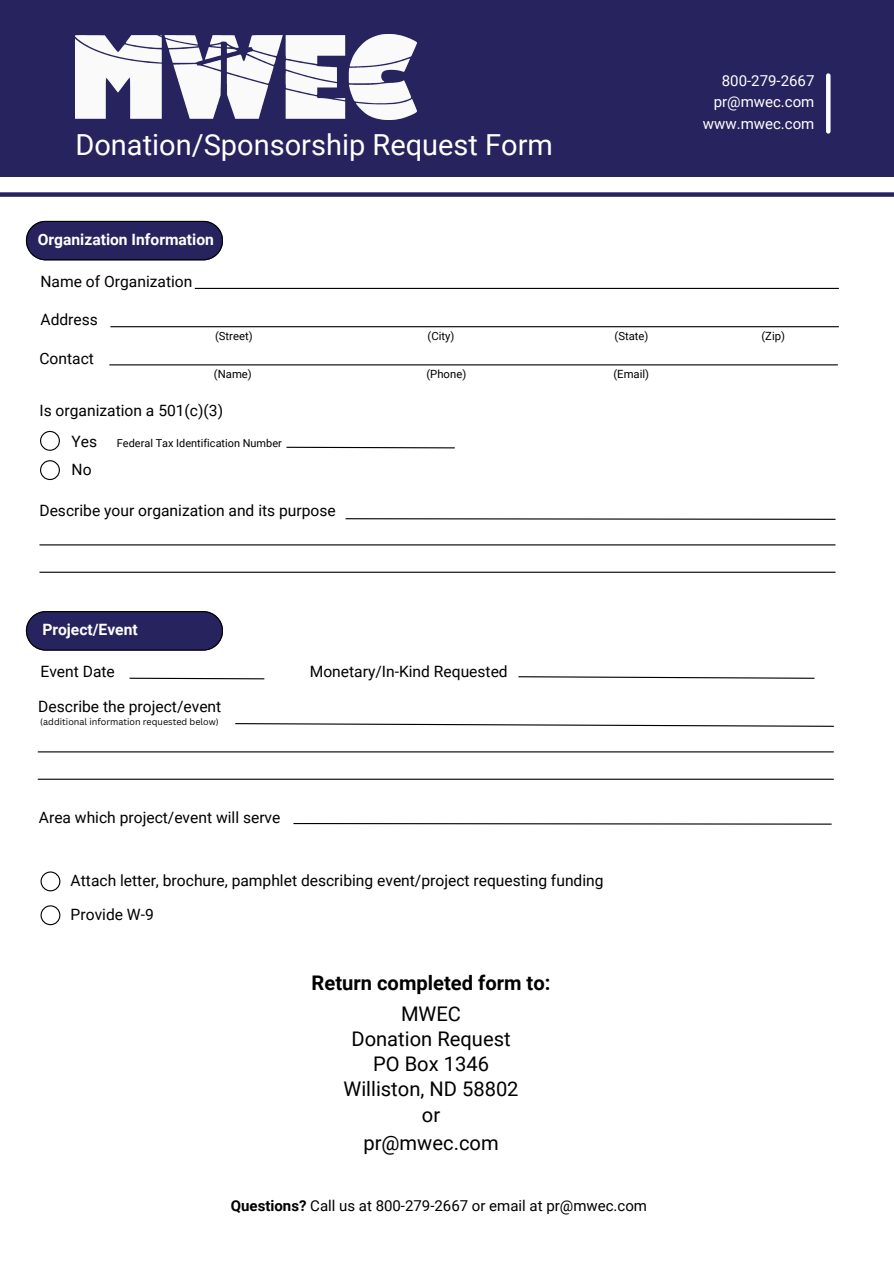
<style>
.page{position:relative;width:894px;height:1264px;background:#fff}
.page>*{position:absolute;margin:0;border:0;box-sizing:border-box;transform-origin:0 0}
.t1{font:28.95px "Roboto";color:#fff}
.t2{font:20.1px/25.3px "Roboto";color:#000;text-align:center}
.t3{font:700 20.1px/30.9px "Roboto";color:#000;text-align:center}
.t4{font:15.6px "Roboto";color:#000}
.t5{font:700 15.6px "Roboto";color:#fff}
.t6{font:15px "Roboto";color:#000}
.t7{font:15px/21.3px "Roboto";color:#fff;text-align:right}
.t8{font:11.25px "Roboto";color:#000}
.t9{font:10.95px "Roboto";color:#000}
.t10{font:9px "Canva Sans";color:#000}
.s1{font-weight:400}
.s2{font-weight:700}
</style>
<div class="page">
<div style="left:0;top:0;width:893px;height:176px;background:#27235e"></div>
<hr style="left:195px;top:288px;width:643px;height:1px;background:#000">
<svg style="left:345px;top:518px;width:491px;height:2px"></svg>
<hr style="left:39px;top:544px;width:796px;height:1px;background:#000">
<hr style="left:110px;top:326px;width:728px;height:1px;background:#000">
<div style="left:0;top:192px;width:893px;height:5px;background:#27235e"></div>
<svg style="left:26px;top:221px;width:197px;height:39px;background:#2d295f"></svg>
<svg style="left:26px;top:611px;width:197px;height:39px;background:#2d295f"></svg>
<div style="left:825px;top:75px;width:5px;height:56px;background:#fff"></div>
<img style="left:75px;top:34px;width:341px;height:86px">
<hr style="left:109px;top:364px;width:728px;height:1px;background:#000">
<svg style="left:40px;top:431px;width:20px;height:20px"></svg>
<svg style="left:40px;top:460px;width:20px;height:20px"></svg>
<svg style="left:286px;top:446px;width:169px;height:3px"></svg>
<hr style="left:39px;top:571px;width:796px;height:2px;background:#000">
<svg style="left:129px;top:677px;width:136px;height:3px"></svg>
<svg style="left:518px;top:676px;width:297px;height:3px"></svg>
<svg style="left:235px;top:723px;width:599px;height:4px"></svg>
<hr style="left:38px;top:751px;width:795px;height:1px;background:#000">
<hr style="left:38px;top:778px;width:795px;height:1px;background:#000">
<svg style="left:40px;top:871px;width:20px;height:20px"></svg>
<svg style="left:40px;top:905px;width:20px;height:20px"></svg>
<svg style="left:293px;top:823px;width:539px;height:2px"></svg>
<h5 class="t1" style="left:75px;top:128px;width:479px">Donation/Sponsorship Request Form</h5>
<p class="t5" style="left:38px;top:230px;width:177px">Organization Information</p>
<h4 class="t4" style="left:40px;top:272px;width:153px">Name of Organization</h4>
<h5 class="t4" style="left:40px;top:311px;width:59px">Address</h5>
<h5 class="t7" style="left:702px;top:70px;width:113px">800-279-2667 pr@mwec.com www.mwec.com</h5>
<h5 class="t8" style="left:215px;top:329px;width:39px">(Street)</h5>
<h5 class="t8" style="left:427px;top:329px;width:28px">(City)</h5>
<h5 class="t8" style="left:614px;top:329px;width:36px">(State)</h5>
<h4 class="t8" style="left:761px;top:329px;width:25px">(Zip)</h4>
<h4 class="t8" style="left:214px;top:367px;width:39px">(Name)</h4>
<p class="t8" style="left:426px;top:367px;width:41px">(Phone)</p>
<p class="t8" style="left:613px;top:367px;width:37px">(Email)</p>
<h4 class="t4" style="left:39px;top:401px;width:185px">Is organization a 501(c)(3)</h4>
<h3 class="t4" style="left:72px;top:432px;width:27px">Yes</h3>
<h4 class="t4" style="left:72px;top:460px;width:22px">No</h4>
<h5 class="t4" style="left:39px;top:349px;width:56px">Contact</h5>
<h4 class="t9" style="left:117px;top:436px;width:166px">Federal Tax Identification Number</h4>
<h4 class="t4" style="left:39px;top:501px;width:298px">Describe your organization and its purpose</h4>
<h1 class="t5" style="left:42px;top:621px;width:97px">Project/Event</h1>
<h4 class="t4" style="left:40px;top:662px;width:76px">Event Date</h4>
<p class="t4" style="left:310px;top:662px;width:199px">Monetary/In-Kind Requested</p>
<h4 class="t4" style="left:38px;top:697px;width:184px">Describe the project/event</h4>
<h4 class="t10" style="left:40px;top:715px;width:180px">(additional information requested below)</h4>
<h2 class="t4" style="left:39px;top:808px;width:243px">Area which project/event will serve</h2>
<h4 class="t4" style="left:71px;top:871px;width:534px">Attach letter, brochure, pamphlet describing event/project requesting funding</h4>
<h4 class="t4" style="left:71px;top:905px;width:85px">Provide W-9</h4>
<h3 class="t3" style="left:311px;top:967px;width:240px">Return completed form to:<br><span class="s1">MWEC</span></h3>
<h3 class="t2" style="left:343px;top:1026px;width:176px">Donation Request<br>PO Box 1346<br>Williston, ND 58802 or</h3>
<h4 class="t2" style="left:363px;top:1130px;width:137px">pr@mwec.com</h4>
<p class="t6" style="left:231px;top:1197px;width:417px"><span class="s2">Questions?</span> Call us at 800-279-2667 or email at pr@mwec.com</p>
</div>
